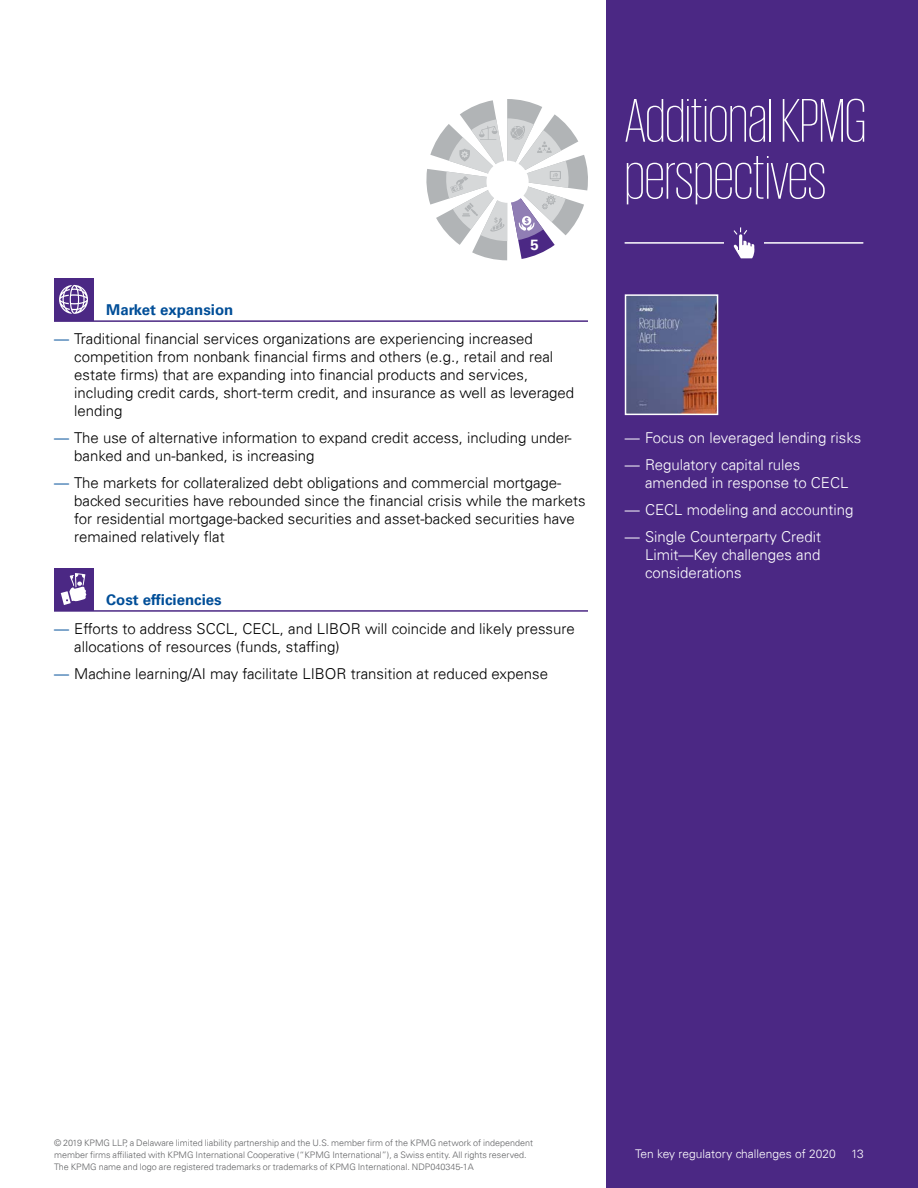
<style>
.page{position:relative;width:918px;height:1188px;background:#fff}
.page>*{position:absolute;margin:0;border:0;box-sizing:border-box;transform-origin:0 0}
.t1{font:200 63px/57px "KPMG";color:#fff}
.t2{font:300 15px/18px "Univers 45";color:#000}
.t3{font:300 15px/18px "Univers 45";color:#fff}
.t4{font:700 15px "Univers 65";color:#004e98}
.t5{font:700 15px "Univers 65";color:#fff}
.t6{font:300 12px "Univers 45";color:#fff}
.t7{font:300 9px/12px "Univers 45";color:#636466}
.s1{color:#004e98}
</style>
<div class="page">
<div style="left:606px;top:0;width:312px;height:1188px;background:#4b2884"></div>
<img style="left:628px;top:297px;width:87px;height:115px">
<div style="left:625px;top:294px;width:93px;height:121px;border:2px solid #fff"></div>
<div style="left:54px;top:278px;width:39px;height:43px;background:#4b2884"></div>
<div style="left:54px;top:568px;width:39px;height:42px;background:#4b2884"></div>
<hr style="left:54px;top:320px;width:534px;height:2px;background:#4b2884">
<hr style="left:54px;top:610px;width:534px;height:2px;background:#4b2884">
<svg style="left:61px;top:573px;width:26px;height:32px"></svg>
<svg style="left:59px;top:285px;width:29px;height:29px"></svg>
<svg style="left:426px;top:99px;width:162px;height:161px"></svg>
<hr style="left:625px;top:242px;width:238px;height:2px;background:#fff">
<div style="left:724px;top:225px;width:40px;height:35px;background:#4b2884"></div>
<svg style="left:734px;top:227px;width:21px;height:31px"></svg>
<p class="t4" style="left:106px;top:301px;width:129px">Market expansion</p>
<p class="t5" style="left:531px;top:236px;width:10px">5</p>
<p class="t2" style="left:74px;top:330px;width:502px;text-indent:-20px"><span class="s1">—</span> Traditional financial services organizations are experiencing increased competition from nonbank financial firms and others (e.g., retail and real estate firms) that are expanding into financial products and services, including credit cards, short-term credit, and insurance as well as leveraged lending</p>
<p class="t2" style="left:74px;top:429px;width:499px;text-indent:-20px"><span class="s1">—</span> The use of alternative information to expand credit access, including under&shy;banked and un-banked, is increasing</p>
<p class="t2" style="left:74px;top:474px;width:513px;text-indent:-20px"><span class="s1">—</span> The markets for collateralized debt obligations and commercial mortgage&shy;backed securities have rebounded since the financial crisis while the markets for residential mortgage-backed securities and asset-backed securities have remained relatively flat</p>
<p class="t4" style="left:106px;top:591px;width:117px">Cost efficiencies</p>
<p class="t2" style="left:74px;top:620px;width:502px;text-indent:-20px"><span class="s1">—</span> Efforts to address SCCL, CECL, and LIBOR will coincide and likely pressure allocations of resources (funds, staffing)</p>
<p class="t2" style="left:54px;top:665px;width:496px"><span class="s1">—</span> Machine learning/AI may facilitate LIBOR transition at reduced expense</p>
<h1 class="t1" style="left:625px;top:91px;width:243px">Additional KPMG perspectives</h1>
<p class="t3" style="left:625px;top:429px;width:238px">— Focus on leveraged lending risks</p>
<p class="t3" style="left:645px;top:456px;width:205px;text-indent:-20px">— Regulatory capital rules amended in response to CECL</p>
<p class="t3" style="left:625px;top:501px;width:230px">— CECL modeling and accounting</p>
<p class="t3" style="left:645px;top:528px;width:178px;text-align:justify;text-indent:-20px">— Single Counterparty Credit Limit—Key challenges and considerations</p>
<p class="t7" style="left:54px;top:1137px;width:481px">© 2019 KPMG LLP, a Delaware limited liability partnership and the U.S. member firm of the KPMG network of independent member firms affiliated with KPMG International Cooperative (“KPMG International”), a Swiss entity. All rights reserved.<br>The KPMG name and logo are registered trademarks or trademarks of KPMG International. NDP040345-1A</p>
<p class="t6" style="left:635px;top:1147px;width:202px">Ten key regulatory challenges of 2020</p>
<p class="t6" style="left:851px;top:1147px;width:14px">13</p>
</div>
